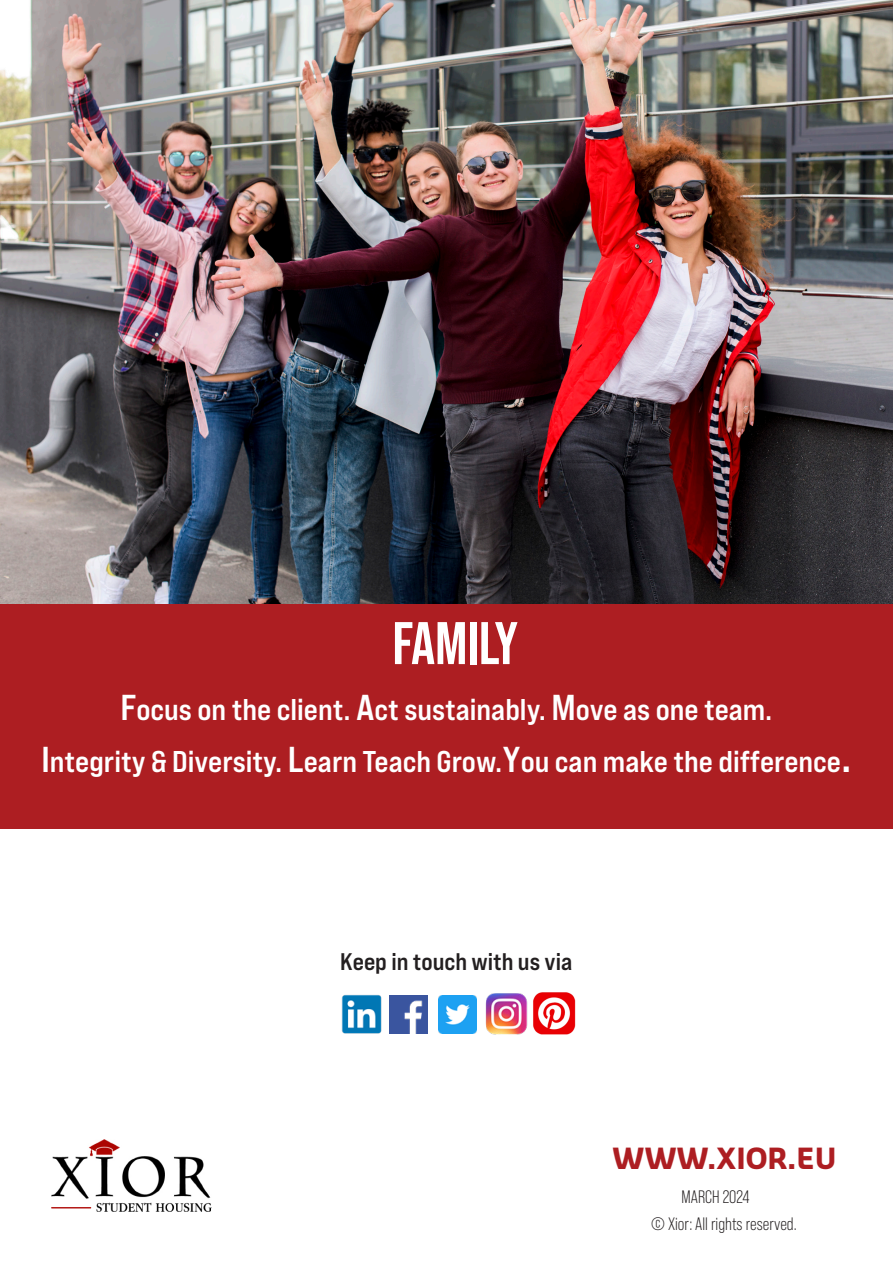
<style>
.page{position:relative;width:893px;height:1263px;background:#fff}
.page>*{position:absolute;margin:0;border:0;box-sizing:border-box;transform-origin:0 0}
.t1{font:700 60px "Bebas Neue Pro";color:#fff}
.t2{font:30px/52.2px "Bebas Neue Pro Exp Bd";color:#fff;text-align:center}
.t3{font:700 28.5px "Sansa Pro";color:#ad1e22}
.t4{font:24px "Bebas Neue Pro Exp Bd";color:#231f20}
.t5{font:18px "Bebas Neue Pro";color:#231f20}
.s1{font-size:36px}
.s2{font-size:43.5px}
</style>
<div class="page">
<img style="left:0;top:0;width:893px;height:604px">
<div style="left:0;top:604px;width:893px;height:224px;background:#ad1e22"></div>
<img style="left:51px;top:1140px;width:161px;height:72px">
<img style="left:341px;top:994px;width:41px;height:40px">
<img style="left:389px;top:995px;width:38px;height:38px">
<img style="left:438px;top:995px;width:38px;height:38px">
<img style="left:486px;top:993px;width:42px;height:42px">
<img style="left:533px;top:992px;width:43px;height:42px">
<p class="t1" style="left:392px;top:609px;width:127px">FAMILY</p>
<p class="t2" style="left:41px;top:683px;width:812px"><span class="s1">F</span>ocus on the client. <span class="s1">A</span>ct sustainably. <span class="s1">M</span>ove as one team.<br><span class="s1">I</span>ntegrity &amp; Diversity. <span class="s1">L</span>earn Teach Grow.<span class="s1">Y</span>ou can make the difference<span class="s2">.</span></p>
<p class="t4" style="left:340px;top:947px;width:234px">Keep in touch with us via</p>
<p class="t3" style="left:612px;top:1140px;width:226px">WWW.XIOR.EU</p>
<p class="t5" style="left:682px;top:1186px;width:69px">MARCH 2024</p>
<p class="t5" style="left:651px;top:1214px;width:147px">© Xior: All rights reserved.</p>
</div>
